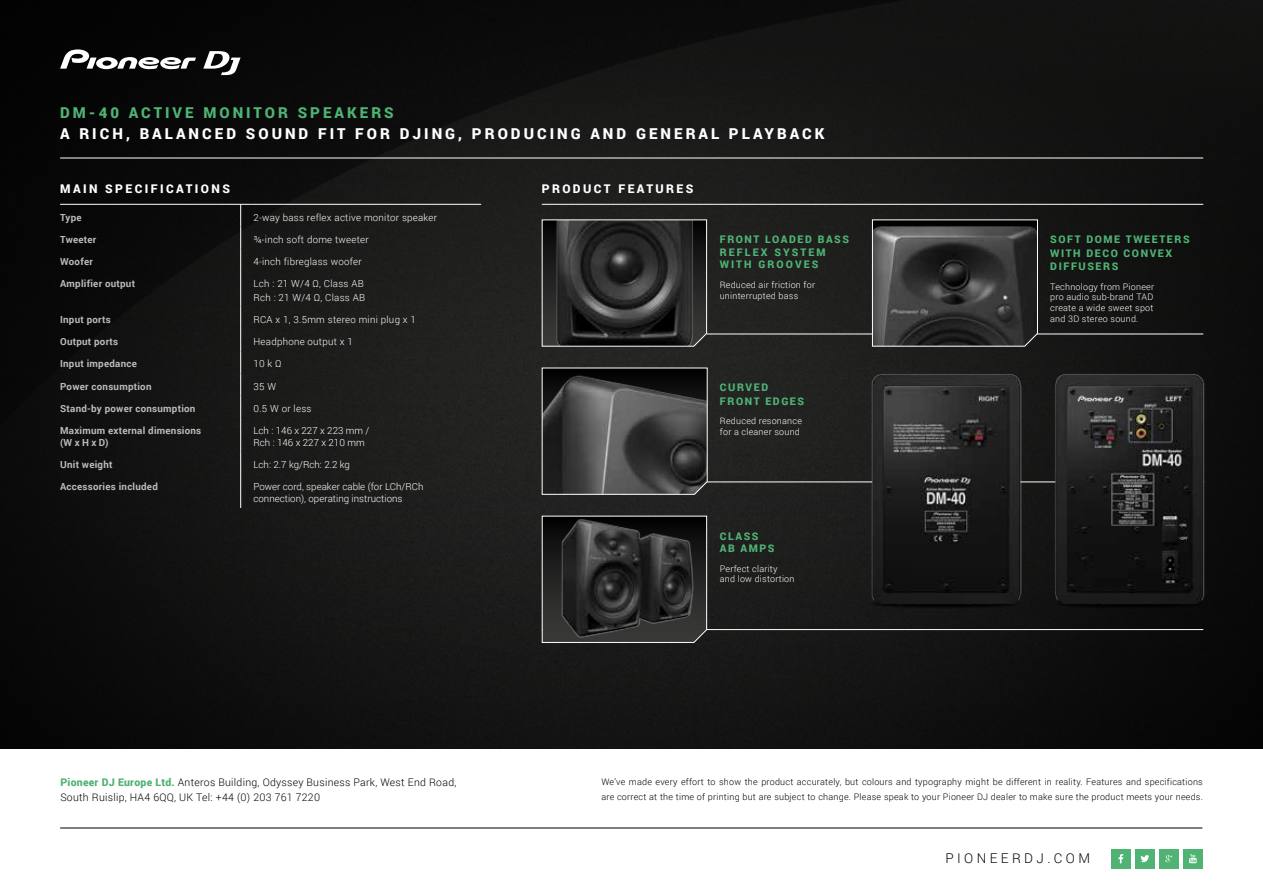
<style>
.page{position:relative;width:1263px;height:893px;background:#fff}
.page>*{position:absolute;margin:0;border:0;box-sizing:border-box;transform-origin:0 0}
.t1{font:900 15px "Roboto";letter-spacing:.2em;color:#fff}
.t2{font:900 15px "Roboto";letter-spacing:.2em;color:#4fb374}
.t3{font:300 13.5px "Roboto";letter-spacing:.25em;color:#000}
.t4{font:900 12px "Roboto";letter-spacing:.2em;color:#fff}
.t5{font:300 10.5px/15px "Roboto";letter-spacing:.025em;color:#000}
.t6{font:900 10.5px/13.5px "Roboto";letter-spacing:.15em;color:#4fb374}
.t7{font:900 10.5px/12.6px "Roboto";letter-spacing:.2em;color:#4fb374}
.t8{font:300 9.75px/13.5px "Roboto";letter-spacing:.025em;color:#fff}
.t9{font:700 9.75px/11.7px "Roboto";letter-spacing:.025em;color:#bcbcbc}
.t10{font:300 9.75px/11.7px "Roboto";color:#fff}
.t11{font:300 9px/15px "Roboto";letter-spacing:.025em;color:#000}
.t12{font:300 9px/10.8px "Roboto";letter-spacing:.025em;color:#fff}
.s1{font-weight:900;color:#4fb374}
</style>
<div class="page">
<img style="left:0;top:0;width:1263px;height:748px">
<hr style="left:60px;top:828px;width:1142px;height:1px;background:#000">
<div style="left:1183px;top:849px;width:19px;height:19px;background:#4fb374"></div>
<svg style="left:1189px;top:854px;width:8px;height:9px"></svg>
<div style="left:1159px;top:849px;width:19px;height:19px;background:#4fb374"></div>
<svg style="left:1165px;top:855px;width:7px;height:7px"></svg>
<div style="left:1111px;top:849px;width:19px;height:19px;background:#4fb374"></div>
<svg style="left:1118px;top:854px;width:5px;height:9px"></svg>
<div style="left:1135px;top:849px;width:19px;height:19px;background:#4fb374"></div>
<svg style="left:1140px;top:855px;width:9px;height:7px"></svg>
<hr style="left:542px;top:629px;width:661px;height:1px;background:#fff">
<hr style="left:707px;top:334px;width:496px;height:1px;background:#fff">
<hr style="left:542px;top:482px;width:661px;height:1px;background:#fff">
<svg style="left:240px;top:205px;width:1px;height:66px"></svg>
<hr style="left:240px;top:271px;width:1px;height:36px;background:#fff">
<svg style="left:240px;top:307px;width:1px;height:111px"></svg>
<hr style="left:240px;top:418px;width:1px;height:34px;background:#fff">
<svg style="left:240px;top:452px;width:1px;height:22px"></svg>
<hr style="left:240px;top:474px;width:1px;height:34px;background:#fff">
<hr style="left:60px;top:204px;width:421px;height:1px;background:#fff">
<svg style="left:60px;top:49px;width:136px;height:20px"></svg>
<svg style="left:203px;top:51px;width:38px;height:24px"></svg>
<hr style="left:60px;top:158px;width:1143px;height:1px;background:#fff">
<svg style="left:541px;top:219px;width:166px;height:128px;background:#303030"></svg>
<svg style="left:872px;top:219px;width:166px;height:128px;background:#3d3d3d"></svg>
<hr style="left:542px;top:204px;width:661px;height:1px;background:#fff">
<svg style="left:541px;top:515px;width:166px;height:128px;background:#2f2f2f"></svg>
<svg style="left:541px;top:367px;width:167px;height:128px;background:#434343"></svg>
<img style="left:859px;top:362px;width:169px;height:255px">
<img style="left:1042px;top:362px;width:170px;height:255px">
<h1 class="t2" style="left:60px;top:102px;width:335px">DM-40 ACTIVE MONITOR SPEAKERS</h1>
<h1 class="t1" style="left:60px;top:123px;width:766px">A RICH, BALANCED SOUND FIT FOR DJING, PRODUCING AND GENERAL PLAYBACK</h1>
<h3 class="t4" style="left:60px;top:180px;width:171px">MAIN SPECIFICATIONS</h3>
<p class="t9" style="left:60px;top:211px;width:23px">Type</p>
<p class="t8" style="left:253px;top:210px;width:185px">2-way bass reflex active monitor speaker</p>
<p class="t9" style="left:60px;top:233px;width:38px">Tweeter</p>
<p class="t8" style="left:253px;top:232px;width:117px">¾-inch soft dome tweeter</p>
<p class="t9" style="left:60px;top:255px;width:34px">Woofer</p>
<p class="t8" style="left:253px;top:255px;width:110px">4-inch fibreglass woofer</p>
<p class="t9" style="left:60px;top:278px;width:76px">Amplifier output</p>
<p class="t8" style="left:253px;top:277px;width:113px">Lch : 21 W/4 Ω, Class AB<br>Rch : 21 W/4 Ω, Class AB</p>
<p class="t9" style="left:60px;top:313px;width:52px">Input ports</p>
<p class="t8" style="left:253px;top:312px;width:164px">RCA x 1, 3.5mm stereo mini plug x 1</p>
<p class="t9" style="left:60px;top:336px;width:60px">Output ports</p>
<p class="t8" style="left:253px;top:335px;width:101px">Headphone output x 1</p>
<p class="t9" style="left:60px;top:358px;width:78px">Input impedance</p>
<p class="t8" style="left:253px;top:357px;width:30px">10 k Ω</p>
<p class="t9" style="left:60px;top:380px;width:93px">Power consumption</p>
<p class="t8" style="left:253px;top:379px;width:24px">35 W</p>
<p class="t9" style="left:60px;top:402px;width:137px">Stand-by power consumption</p>
<p class="t8" style="left:253px;top:401px;width:60px">0.5 W or less</p>
<p class="t9" style="left:60px;top:424px;width:143px">Maximum external dimensions (W x H x D)</p>
<p class="t10" style="left:253px;top:424px;width:117px">Lch : 146 x 227 x 223 mm /<br>Rch : 146 x 227 x 210 mm</p>
<p class="t9" style="left:60px;top:458px;width:54px">Unit weight</p>
<p class="t10" style="left:253px;top:458px;width:98px">Lch: 2.7 kg/Rch: 2.2 kg</p>
<p class="t9" style="left:60px;top:481px;width:99px">Accessories included</p>
<p class="t10" style="left:253px;top:481px;width:172px">Power cord, speaker cable (for LCh/RCh connection), operating instructions</p>
<h3 class="t4" style="left:542px;top:180px;width:153px">PRODUCT FEATURES</h3>
<p class="t7" style="left:720px;top:233px;width:131px">FRONT LOADED BASS<br>REFLEX SYSTEM<br>WITH GROOVES</p>
<p class="t12" style="left:720px;top:279px;width:97px">Reduced air friction for uninterrupted bass</p>
<p class="t6" style="left:720px;top:380px;width:86px">CURVED<br>FRONT EDGES</p>
<p class="t12" style="left:720px;top:415px;width:84px">Reduced resonance for a cleaner sound</p>
<p class="t6" style="left:720px;top:529px;width:56px;line-height:12.6px">CLASS<br>AB AMPS</p>
<p class="t12" style="left:720px;top:563px;width:76px">Perfect clarity and low distortion</p>
<p class="t6" style="left:1050px;top:232px;width:141px">SOFT DOME TWEETERS<br>WITH DECO CONVEX<br>DIFFUSERS</p>
<p class="t12" style="left:1050px;top:281px;width:105px;text-align:justify">Technology from Pioneer pro audio sub-brand TAD create a wide sweet spot and 3D stereo sound.</p>
<p class="t5" style="left:60px;top:774px;width:398px"><span class="s1">Pioneer DJ Europe Ltd.</span> Anteros Building, Odyssey Business Park, West End Road,<br>South Ruislip, HA4 6QQ, UK Tel: +44 (0) 203 761 7220</p>
<p class="t11" style="left:601px;top:774px;width:603px">We’ve made every effort to show the product accurately, but colours and typography might be different in reality. Features and specifications are correct at the time of printing but are subject to change. Please speak to your Pioneer DJ dealer to make sure the product meets your needs.</p>
<h2 class="t3" style="left:945px;top:849px;width:146px">PIONEERDJ.COM</h2>
</div>
